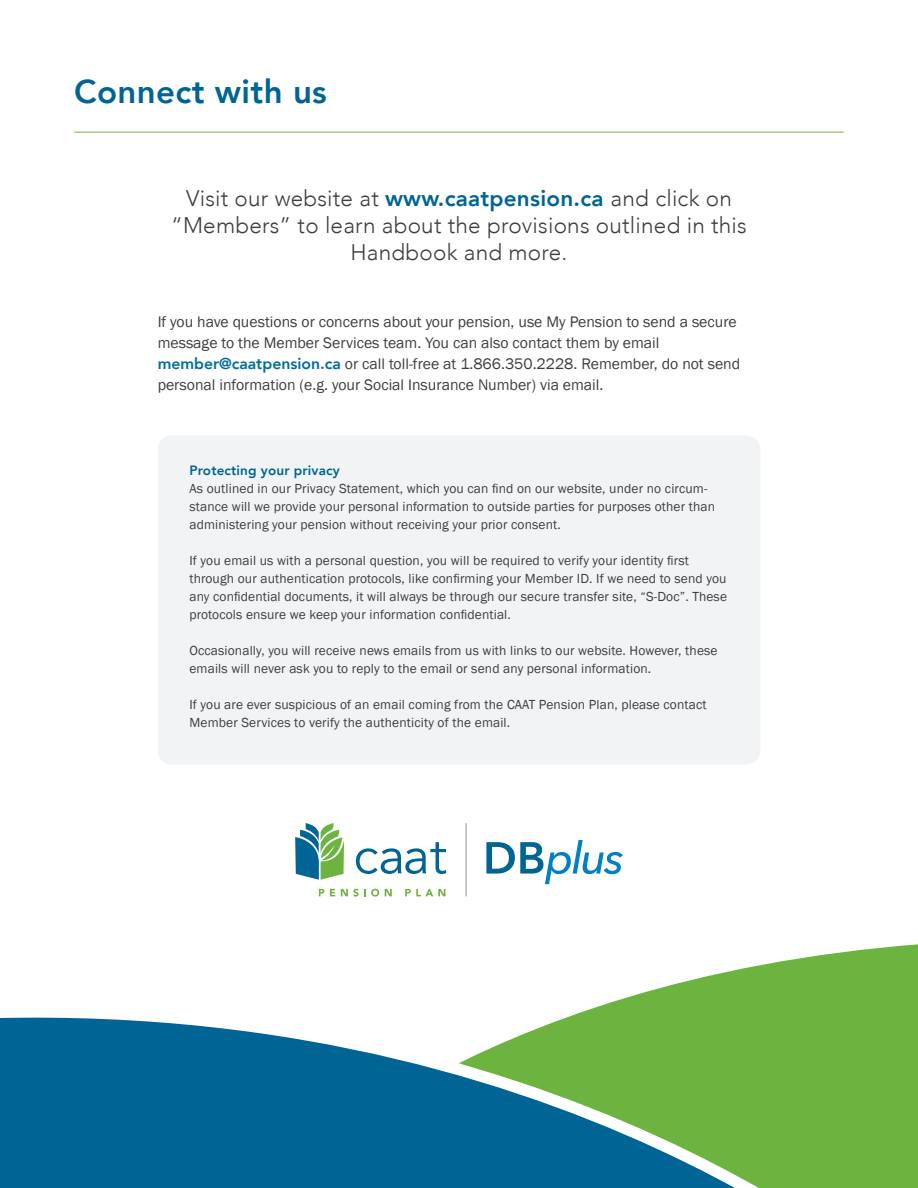
<style>
.page{position:relative;width:918px;height:1188px;background:#fff}
.page>*{position:absolute;margin:0;border:0;box-sizing:border-box;transform-origin:0 0}
.t1{font:800 33px "Avenir";letter-spacing:.01em;color:#006494}
.t2{font:300 22.5px/27px "Avenir";letter-spacing:.01em;color:#3e3e3f;text-align:center}
.Body_Copy{font:15.75px/21px "Franklin Gothic";color:#3e3e3f}
.Small_Box_Copy{font:13.5px/18px "Franklin Gothic";letter-spacing:.01em;color:#3e3e3f}
.Small_Box_H3{font:800 13.5px "Avenir";letter-spacing:.01em;color:#006494}
.s1{font-weight:800;color:#006494}
.s2{font-family:"Avenir";font-weight:800;color:#006e9d}
</style>
<div class="page">
<div style="left:158px;top:436px;width:602px;height:328px;background:#f2f3f4;border-radius:14px"></div>
<svg style="left:646px;top:944px;width:272px;height:48px;fill:#6cb43f"></svg>
<div style="left:606px;top:992px;width:312px;height:12px;background:#6cb43f"></div>
<svg style="left:0;top:1004px;width:918px;height:184px;background:#469484"></svg>
<svg style="left:356px;top:842px;width:90px;height:32px"></svg>
<svg style="left:319px;top:889px;width:5px;height:7px"></svg>
<svg style="left:330px;top:889px;width:5px;height:7px"></svg>
<svg style="left:341px;top:889px;width:38px;height:8px"></svg>
<svg style="left:385px;top:889px;width:7px;height:7px"></svg>
<svg style="left:405px;top:889px;width:40px;height:7px"></svg>
<svg style="left:295px;top:823px;width:49px;height:57px"></svg>
<hr style="left:466px;top:823px;width:1px;height:73px;background:#939598">
<svg style="left:486px;top:840px;width:137px;height:44px"></svg>
<hr style="left:74px;top:132px;width:770px;height:1px;background:#6cb43f">
<h2 class="t1" style="left:74px;top:66px;width:254px">Connect with us</h2>
<p class="t2" style="left:171px;top:185px;width:577px">Visit our website at <span class="s1">www.caatpension.ca</span> and click on “Members” to learn about the provisions outlined in this<br>Handbook and more.</p>
<p class="Body_Copy" style="left:158px;top:312px;width:584px">If you have questions or concerns about your pension, use My Pension to send a secure message to the Member Services team. You can also contact them by email <span class="s2">member@caatpension.ca</span> or call toll-free at 1.866.350.2228. Remember, do not send personal information (e.g. your Social Insurance Number) via email.</p>
<h3 class="Small_Box_H3" style="left:189px;top:459px;width:152px">Protecting your privacy</h3>
<p class="Small_Box_Copy" style="left:189px;top:479px;width:527px">As outlined in our Privacy Statement, which you can find on our website, under no circum&shy;stance will we provide your personal information to outside parties for purposes other than administering your pension without receiving your prior consent.</p>
<p class="Small_Box_Copy" style="left:189px;top:551px;width:539px">If you email us with a personal question, you will be required to verify your identity first through our authentication protocols, like confirming your Member ID. If we need to send you any confidential documents, it will always be through our secure transfer site, “S-Doc”. These protocols ensure we keep your information confidential.</p>
<p class="Small_Box_Copy" style="left:189px;top:641px;width:530px">Occasionally, you will receive news emails from us with links to our website. However, these emails will never ask you to reply to the email or send any personal information.</p>
<p class="Small_Box_Copy" style="left:189px;top:695px;width:519px">If you are ever suspicious of an email coming from the CAAT Pension Plan, please contact<br>Member Services to verify the authenticity of the email.</p>
</div>
